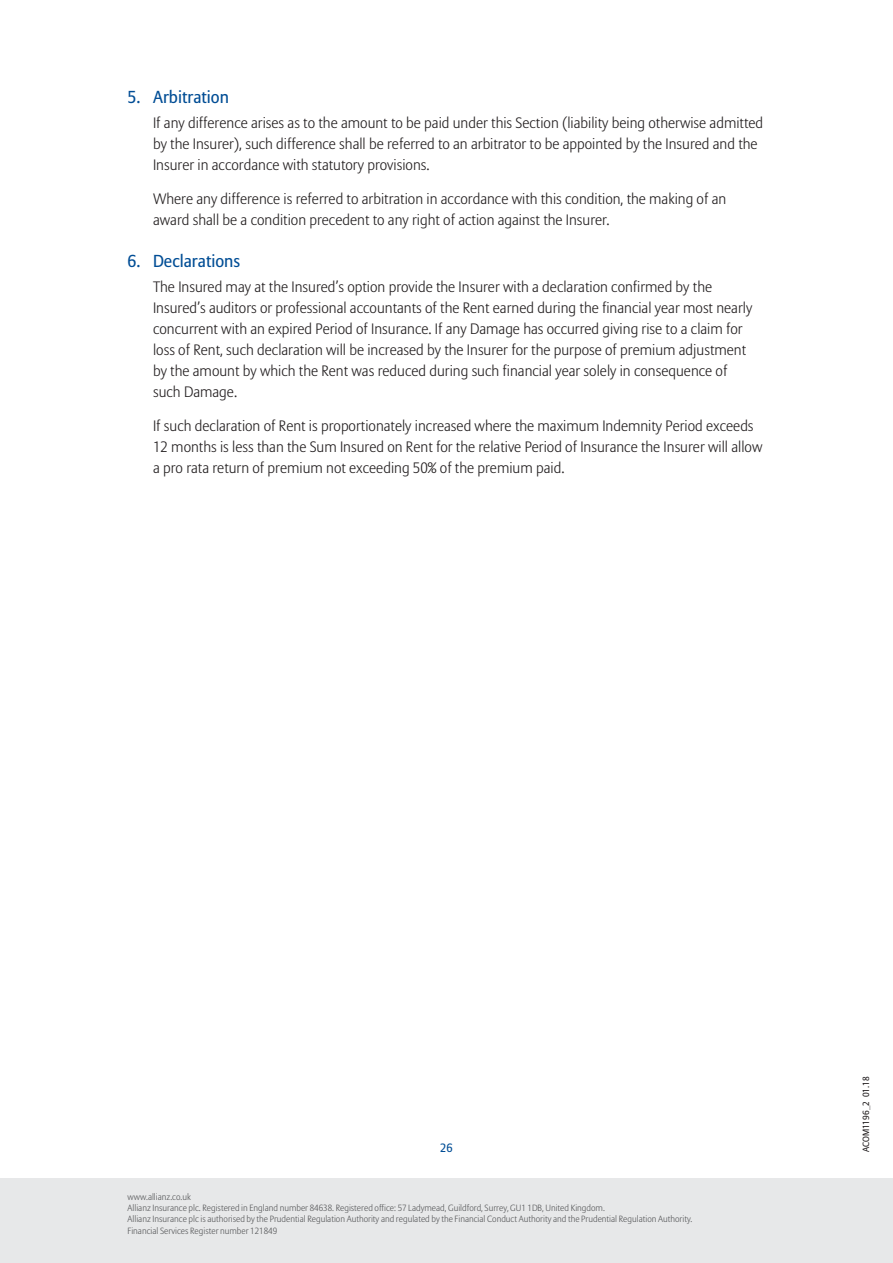
<style>
.page{position:relative;width:893px;height:1263px;background:#fff}
.page>*{position:absolute;margin:0;border:0;box-sizing:border-box;transform-origin:0 0}
.t1{font:17.25px "Allianz Sans";color:#014d95}
.t2{font:300 15px/21px "Allianz Sans";color:#231f20}
.t3{font:12px "Allianz Sans";color:#014d95}
.t4{font:300 9px/11.2px "Allianz Sans";color:#57585a}
.t5{font:9px "Allianz Sans";color:#231f20}
</style>
<div class="page">
<div style="left:0;top:1178px;width:893px;height:85px;background:#e7e8e9"></div>
<p class="t1" style="left:128px;top:90px;width:103px">5. Arbitration</p>
<p class="t2" style="left:153px;top:113px;width:612px">If any difference arises as to the amount to be paid under this Section (liability being otherwise admitted by the Insurer), such difference shall be referred to an arbitrator to be appointed by the Insured and the<br>Insurer in accordance with statutory provisions.</p>
<p class="t2" style="left:153px;top:189px;width:575px">Where any difference is referred to arbitration in accordance with this condition, the making of an award shall be a condition precedent to any right of action against the Insurer.</p>
<p class="t1" style="left:128px;top:254px;width:114px">6. Declarations</p>
<p class="t2" style="left:153px;top:278px;width:601px">The Insured may at the Insured’s option provide the Insurer with a declaration confirmed by the Insured’s auditors or professional accountants of the Rent earned during the financial year most nearly concurrent with an expired Period of Insurance. If any Damage has occurred giving rise to a claim for loss of Rent, such declaration will be increased by the Insurer for the purpose of premium adjustment by the amount by which the Rent was reduced during such financial year solely in consequence of such Damage.</p>
<p class="t2" style="left:153px;top:416px;width:611px">If such declaration of Rent is proportionately increased where the maximum Indemnity Period exceeds<br>12 months is less than the Sum Insured on Rent for the relative Period of Insurance the Insurer will allow a pro rata return of premium not exceeding 50% of the premium paid.</p>
<p class="t3" style="left:440px;top:1142px;width:14px">26</p>
<p class="t4" style="left:128px;top:1192px;width:566px">www.allianz.co.uk<br>Allianz Insurance plc. Registered in England number 84638. Registered office: 57 Ladymead, Guildford, Surrey, GU1 1DB, United Kingdom.<br>Allianz Insurance plc is authorised by the Prudential Regulation Authority and regulated by the Financial Conduct Authority and the Prudential Regulation Authority.<br>Financial Services Register number 121849</p>
<p class="t5" style="left:862px;top:1152px;width:77px;rotate:-90deg">ACOM1196_2 01.18</p>
</div>
